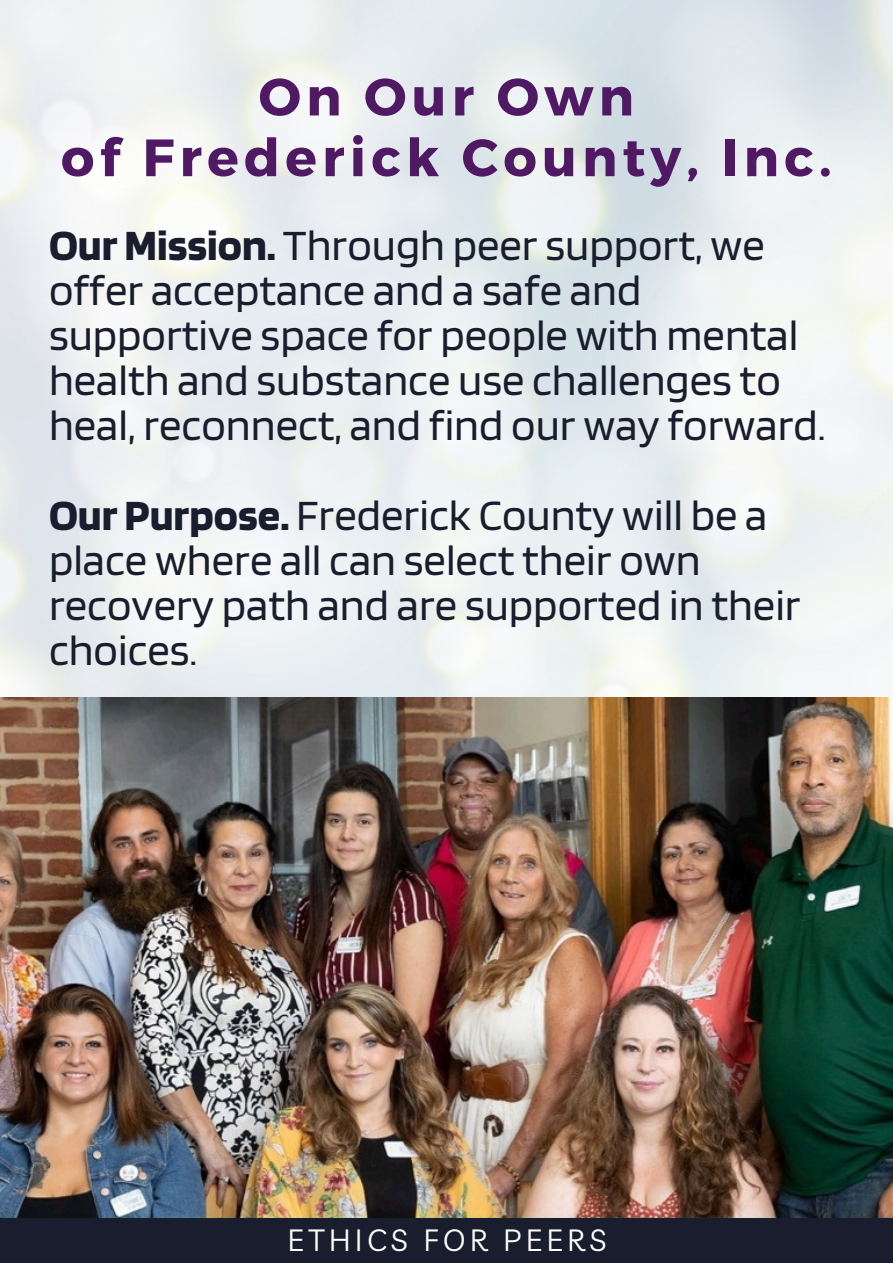
<style>
.page{position:relative;width:893px;height:1264px;background:#fff}
.page>*{position:absolute;margin:0;border:0;box-sizing:border-box;transform-origin:0 0}
.t1{font:700 52.5px "Montserrat";letter-spacing:.1em;color:#4f1964}
.t2{font:45px/45px "Blinker";color:#191d2d}
.t3{font:30px "Livvic";letter-spacing:.15em;color:#fff}
.s1{font-weight:700}
</style>
<div class="page">
<div style="left:0;top:1213px;width:892px;height:49px;background:#191d2d"></div>
<img style="left:0;top:697px;width:892px;height:520px">
<p class="t1" style="left:259px;top:63px;width:377px">On Our Own</p>
<p class="t1" style="left:61px;top:123px;width:772px">of Frederick County, Inc.</p>
<p class="t2" style="left:49px;top:221px;width:778px"><span class="s1">Our Mission.</span> Through peer support, we offer acceptance and a safe and supportive space for people with mental health and substance use challenges to heal, reconnect, and find our way forward.</p>
<p class="t2" style="left:49px;top:491px;width:753px"><span class="s1">Our Purpose.</span> Frederick County will be a place where all can select their own recovery path and are supported in their choices.</p>
<p class="t3" style="left:287px;top:1220px;width:320px">ETHICS FOR PEERS</p>
</div>
